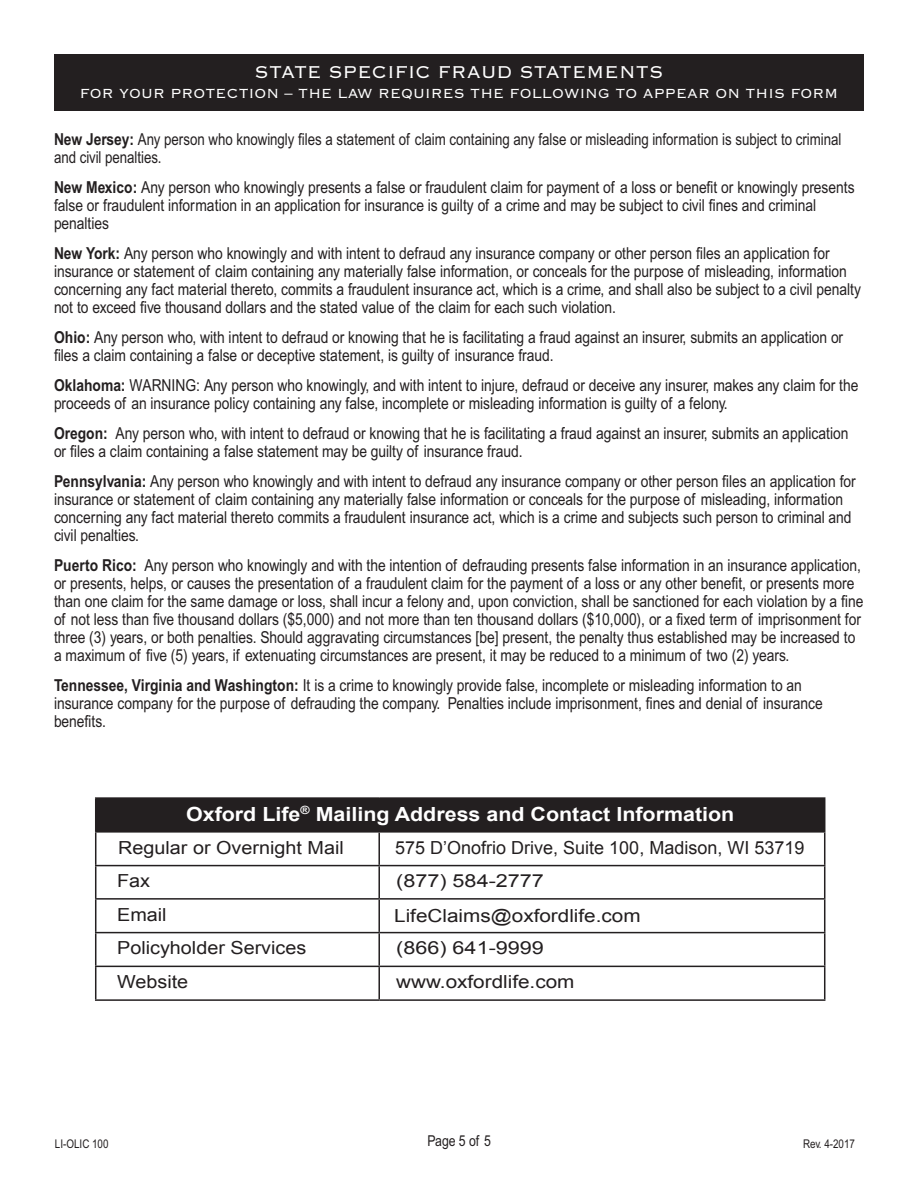
<style>
.page{position:relative;width:918px;height:1188px;background:#fff}
.page>*{position:absolute;margin:0;border:0;box-sizing:border-box;transform-origin:0 0}
.t1{font:22.5px "Copperplate Thirty Two BC";letter-spacing:.01em;color:#fff;scale:.95 1}
.t2{font:700 19.5px "Arial";color:#fff;scale:1.1 1}
.t3{font:18px "Arial";color:#231f20;scale:1.1 1}
.t4{font:18px "Arial";color:#231f20;scale:1.15 1}
.t5{font:18px "Arial";color:#231f20}
.t6{font:18px "Arial";color:#231f20;scale:1.2 1}
.t7{font:17.25px "Copperplate Thirty Two BC";letter-spacing:.01em;color:#fff;scale:.95 1}
.t8{font:16.5px/18px "Arial Narrow";color:#231f20}
.t9{font:15px "Arial Narrow";letter-spacing:-.005em;color:#231f20}
.t10{font:12px "Arial Narrow";color:#231f20}
.s1{font-weight:700}
</style>
<div class="page">
<div style="left:96px;top:798px;width:729px;height:34px;background:#231f20"></div>
<hr style="left:95px;top:797px;width:284px;height:2px;background:#231f20">
<hr style="left:95px;top:799px;width:1px;height:32px;background:#231f20">
<hr style="left:379px;top:797px;width:446px;height:2px;background:#231f20">
<hr style="left:95px;top:831px;width:284px;height:2px;background:#231f20">
<hr style="left:95px;top:833px;width:1px;height:32px;background:#231f20">
<hr style="left:379px;top:831px;width:446px;height:2px;background:#231f20">
<hr style="left:378px;top:833px;width:2px;height:32px;background:#231f20">
<hr style="left:824px;top:833px;width:1px;height:32px;background:#231f20">
<hr style="left:95px;top:865px;width:284px;height:1px;background:#231f20">
<hr style="left:95px;top:866px;width:1px;height:32px;background:#231f20">
<hr style="left:379px;top:865px;width:446px;height:1px;background:#231f20">
<hr style="left:378px;top:866px;width:2px;height:32px;background:#231f20">
<hr style="left:824px;top:866px;width:1px;height:32px;background:#231f20">
<hr style="left:95px;top:898px;width:284px;height:2px;background:#231f20">
<hr style="left:95px;top:900px;width:1px;height:32px;background:#231f20">
<hr style="left:379px;top:898px;width:446px;height:2px;background:#231f20">
<hr style="left:378px;top:900px;width:2px;height:32px;background:#231f20">
<hr style="left:824px;top:900px;width:1px;height:32px;background:#231f20">
<hr style="left:95px;top:932px;width:284px;height:1px;background:#231f20">
<hr style="left:95px;top:933px;width:1px;height:33px;background:#231f20">
<hr style="left:379px;top:932px;width:446px;height:1px;background:#231f20">
<hr style="left:378px;top:933px;width:2px;height:33px;background:#231f20">
<hr style="left:824px;top:933px;width:1px;height:33px;background:#231f20">
<hr style="left:95px;top:966px;width:284px;height:1px;background:#231f20">
<hr style="left:95px;top:967px;width:1px;height:32px;background:#231f20">
<hr style="left:379px;top:966px;width:446px;height:1px;background:#231f20">
<hr style="left:378px;top:967px;width:2px;height:32px;background:#231f20">
<hr style="left:824px;top:967px;width:1px;height:32px;background:#231f20">
<hr style="left:95px;top:999px;width:284px;height:2px;background:#231f20">
<hr style="left:379px;top:999px;width:446px;height:2px;background:#231f20">
<div style="left:54px;top:54px;width:810px;height:56px;background:#231f20"></div>
<p class="t1" style="left:255px;top:61px;width:432px">STATE SPECIFIC FRAUD STATEMENTS</p>
<p class="t7" style="left:80px;top:85px;width:800px">FOR YOUR PROTECTION – THE LAW REQUIRES THE FOLLOWING TO APPEAR ON THIS FORM</p>
<p class="t8" style="left:54px;top:130px;width:789px"><span class="s1">New Jersey:</span> Any person who knowingly files a statement of claim containing any false or misleading information is subject to criminal and civil penalties.</p>
<p class="t8" style="left:54px;top:178px;width:802px"><span class="s1">New Mexico:</span> Any person who knowingly presents a false or fraudulent claim for payment of a loss or benefit or knowingly presents false or fraudulent information in an application for insurance is guilty of a crime and may be subject to civil fines and criminal penalties</p>
<p class="t8" style="left:54px;top:244px;width:808px"><span class="s1">New York:</span> Any person who knowingly and with intent to defraud any insurance company or other person files an application for insurance or statement of claim containing any materially false information, or conceals for the purpose of misleading, information concerning any fact material thereto, commits a fraudulent insurance act, which is a crime, and shall also be subject to a civil penalty not to exceed five thousand dollars and the stated value of the claim for each such violation.</p>
<p class="t8" style="left:54px;top:328px;width:791px"><span class="s1">Ohio:</span> Any person who, with intent to defraud or knowing that he is facilitating a fraud against an insurer, submits an application or files a claim containing a false or deceptive statement, is guilty of insurance fraud.</p>
<p class="t8" style="left:54px;top:376px;width:806px"><span class="s1">Oklahoma:</span> WARNING: Any person who knowingly, and with intent to injure, defraud or deceive any insurer, makes any claim for the proceeds of an insurance policy containing any false, incomplete or misleading information is guilty of a felony.</p>
<p class="t8" style="left:54px;top:424px;width:796px"><span class="s1">Oregon:</span> Any person who, with intent to defraud or knowing that he is facilitating a fraud against an insurer, submits an application or files a claim containing a false statement may be guilty of insurance fraud.</p>
<p class="t8" style="left:54px;top:472px;width:803px"><span class="s1">Pennsylvania:</span> Any person who knowingly and with intent to defraud any insurance company or other person files an application for insurance or statement of claim containing any materially false information or conceals for the purpose of misleading, information concerning any fact material thereto commits a fraudulent insurance act, which is a crime and subjects such person to criminal and civil penalties.</p>
<p class="t8" style="left:54px;top:556px;width:811px"><span class="s1">Puerto Rico:</span> Any person who knowingly and with the intention of defrauding presents false information in an insurance application, or presents, helps, or causes the presentation of a fraudulent claim for the payment of a loss or any other benefit, or presents more than one claim for the same damage or loss, shall incur a felony and, upon conviction, shall be sanctioned for each violation by a fine of not less than five thousand dollars ($5,000) and not more than ten thousand dollars ($10,000), or a fixed term of imprisonment for three (3) years, or both penalties. Should aggravating circumstances [be] present, the penalty thus established may be increased to a maximum of five (5) years, if extenuating circumstances are present, it may be reduced to a minimum of two (2) years.</p>
<p class="t8" style="left:54px;top:676px;width:770px"><span class="s1">Tennessee, Virginia and Washington:</span> It is a crime to knowingly provide false, incomplete or misleading information to an insurance company for the purpose of defrauding the company. Penalties include imprisonment, fines and denial of insurance benefits.</p>
<p class="t2" style="left:186px;top:801px;width:500px">Oxford Life<sup>®</sup> Mailing Address and Contact Information</p>
<p class="t3" style="left:118px;top:835px;width:207px">Regular or Overnight Mail</p>
<p class="t5" style="left:395px;top:835px;width:411px">575 D’Onofrio Drive, Suite 100, Madison, WI 53719</p>
<p class="t3" style="left:117px;top:869px;width:32px">Fax</p>
<p class="t6" style="left:396px;top:869px;width:125px">(877) 584-2777</p>
<p class="t3" style="left:117px;top:902px;width:47px">Email</p>
<p class="t4" style="left:394px;top:904px;width:216px">LifeClaims@oxfordlife.com</p>
<p class="t3" style="left:117px;top:936px;width:174px">Policyholder Services</p>
<p class="t6" style="left:396px;top:936px;width:125px">(866) 641-9999</p>
<p class="t3" style="left:117px;top:970px;width:66px">Website</p>
<p class="t4" style="left:396px;top:970px;width:157px">www.oxfordlife.com</p>
<p class="t9" style="left:427px;top:1132px;width:65px">Page 5 of 5</p>
<p class="t10" style="left:55px;top:1136px;width:55px">LI-OLIC 100</p>
<p class="t10" style="left:803px;top:1136px;width:53px">Rev. 4-2017</p>
</div>
